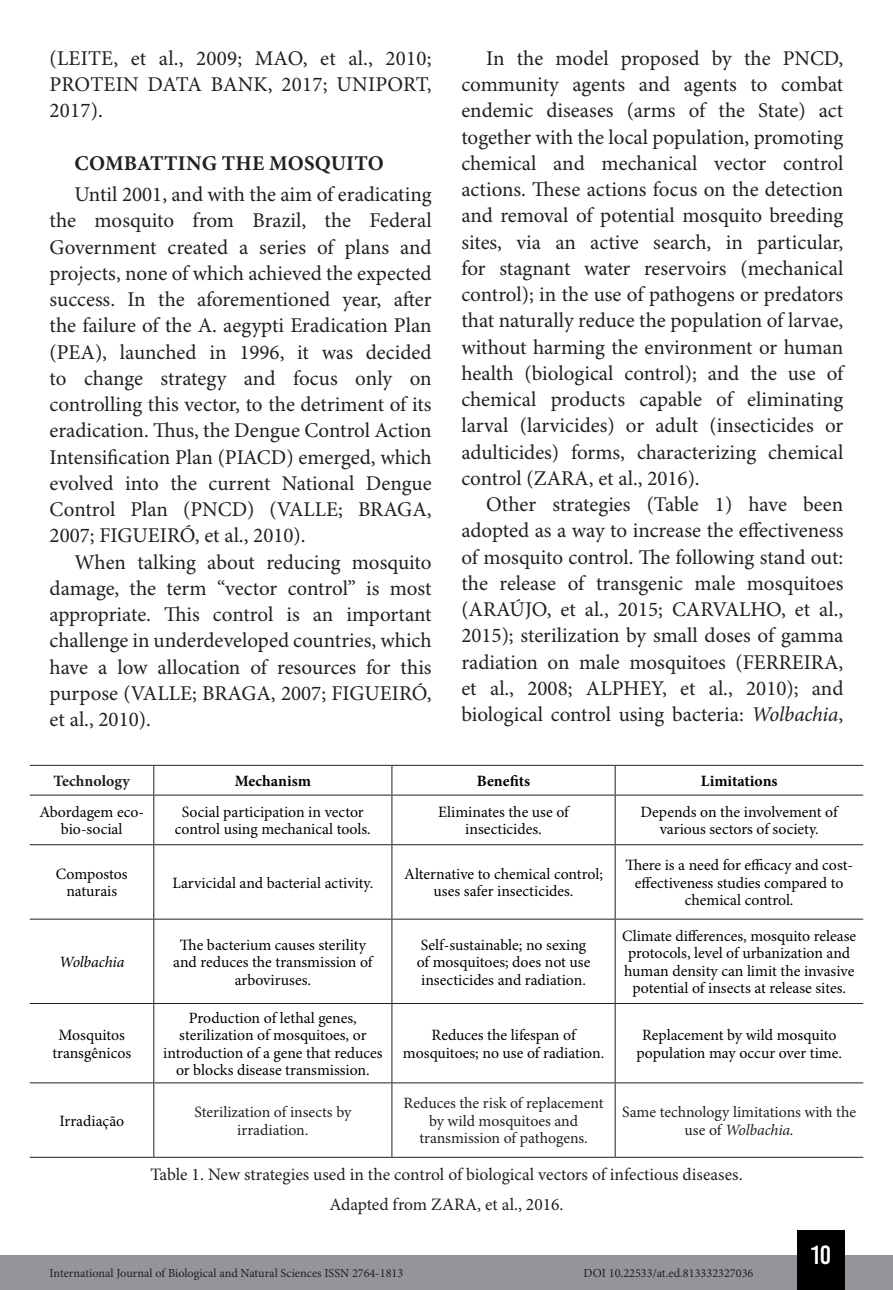
<style>
.page{position:relative;width:893px;height:1290px;background:#fff}
.page>*{position:absolute;margin:0;border:0;box-sizing:border-box;transform-origin:0 0}
.t1{font:26.25px "Bebas Kai";color:#fff}
.t2{font:21px/26.2px "Minion Pro";color:#231f20;text-align:justify}
.t3{font:700 21px "Minion Pro";letter-spacing:.01em;color:#231f20}
.t4{font:17.5px/29.4px "Minion Pro";color:#231f20;text-align:center}
.t5{font:15.75px/17.5px "Minion Pro";color:#000001;text-align:center}
.t6{font:15.75px/17.5px "Minion Pro";color:#231f20;text-align:center}
.t7{font:700 15.75px "Minion Pro";color:#000001}
.t8{font:700 15.75px "Minion Pro";color:#231f20}
.t9{font:italic 15.75px "Minion Pro";letter-spacing:-.01em;color:#000001}
.t10{font:12.25px "Minion Pro";color:#231f20}
.s1{font-style:italic}
</style>
<div class="page">
<div style="left:0;top:1255px;width:893px;height:35px;background:#939598"></div>
<div style="left:797px;top:1230px;width:48px;height:60px;background:#000"></div>
<hr style="left:30px;top:765px;width:124px;height:1px;background:#231f20">
<hr style="left:154px;top:765px;width:238px;height:1px;background:#231f20">
<svg style="left:153px;top:766px;width:1px;height:29px"></svg>
<hr style="left:392px;top:765px;width:223px;height:1px;background:#231f20">
<svg style="left:391px;top:766px;width:1px;height:29px"></svg>
<hr style="left:615px;top:765px;width:248px;height:1px;background:#231f20">
<svg style="left:615px;top:766px;width:1px;height:29px"></svg>
<hr style="left:30px;top:795px;width:124px;height:1px;background:#231f20">
<hr style="left:154px;top:795px;width:238px;height:1px;background:#231f20">
<hr style="left:153px;top:795px;width:1px;height:49px;background:#231f20">
<hr style="left:392px;top:795px;width:223px;height:1px;background:#231f20">
<hr style="left:391px;top:795px;width:1px;height:49px;background:#231f20">
<hr style="left:615px;top:795px;width:248px;height:1px;background:#231f20">
<hr style="left:615px;top:795px;width:1px;height:49px;background:#231f20">
<hr style="left:30px;top:844px;width:124px;height:1px;background:#231f20">
<hr style="left:154px;top:844px;width:238px;height:1px;background:#231f20">
<hr style="left:153px;top:845px;width:1px;height:74px;background:#231f20">
<hr style="left:392px;top:844px;width:223px;height:1px;background:#231f20">
<hr style="left:391px;top:845px;width:1px;height:74px;background:#231f20">
<hr style="left:615px;top:844px;width:248px;height:1px;background:#231f20">
<hr style="left:615px;top:845px;width:1px;height:74px;background:#231f20">
<hr style="left:30px;top:919px;width:124px;height:1px;background:#231f20">
<hr style="left:154px;top:919px;width:238px;height:1px;background:#231f20">
<hr style="left:153px;top:919px;width:1px;height:84px;background:#231f20">
<hr style="left:392px;top:919px;width:223px;height:1px;background:#231f20">
<hr style="left:391px;top:919px;width:1px;height:84px;background:#231f20">
<hr style="left:615px;top:919px;width:248px;height:1px;background:#231f20">
<hr style="left:615px;top:919px;width:1px;height:84px;background:#231f20">
<hr style="left:30px;top:1003px;width:124px;height:1px;background:#231f20">
<hr style="left:154px;top:1003px;width:238px;height:1px;background:#231f20">
<hr style="left:153px;top:1004px;width:1px;height:78px;background:#231f20">
<hr style="left:392px;top:1003px;width:223px;height:1px;background:#231f20">
<hr style="left:391px;top:1004px;width:1px;height:78px;background:#231f20">
<hr style="left:615px;top:1003px;width:248px;height:1px;background:#231f20">
<hr style="left:615px;top:1004px;width:1px;height:78px;background:#231f20">
<hr style="left:30px;top:1082px;width:124px;height:1px;background:#231f20">
<hr style="left:154px;top:1082px;width:238px;height:1px;background:#231f20">
<hr style="left:153px;top:1083px;width:1px;height:74px;background:#231f20">
<hr style="left:392px;top:1082px;width:223px;height:1px;background:#231f20">
<hr style="left:391px;top:1083px;width:1px;height:74px;background:#231f20">
<hr style="left:615px;top:1082px;width:248px;height:1px;background:#231f20">
<hr style="left:615px;top:1083px;width:1px;height:74px;background:#231f20">
<hr style="left:30px;top:1157px;width:124px;height:1px;background:#231f20">
<hr style="left:154px;top:1157px;width:238px;height:1px;background:#231f20">
<hr style="left:392px;top:1157px;width:223px;height:1px;background:#231f20">
<hr style="left:615px;top:1157px;width:248px;height:1px;background:#231f20">
<p class="t2" style="left:50px;top:46px;width:383px">(LEITE, et al., 2009; MAO, et al., 2010; PROTEIN DATA BANK, 2017; UNIPORT, 2017).</p>
<p class="t3" style="left:75px;top:148px;width:311px">COMBATTING THE MOSQUITO</p>
<p class="t2" style="left:50px;top:182px;width:384px;text-indent:25px">Until 2001, and with the aim of eradicating the mosquito from Brazil, the Federal Government created a series of plans and projects, none of which achieved the expected success. In the aforementioned year, after the failure of the A. aegypti Eradication Plan (PEA), launched in 1996, it was decided to change strategy and focus only on controlling this vector, to the detriment of its eradication. Thus, the Dengue Control Action Intensification Plan (PIACD) emerged, which evolved into the current National Dengue Control Plan (PNCD) (VALLE; BRAGA, 2007; FIGUEIRÓ, et al., 2010).</p>
<p class="t2" style="left:50px;top:550px;width:384px;text-indent:25px">When talking about reducing mosquito damage, the term “vector control” is most appropriate. This control is an important challenge in underdeveloped countries, which have a low allocation of resources for this purpose (VALLE; BRAGA, 2007; FIGUEIRÓ, et al., 2010).</p>
<p class="t2" style="left:461px;top:46px;width:383px;text-indent:25px">In the model proposed by the PNCD, community agents and agents to combat endemic diseases (arms of the State) act together with the local population, promoting chemical and mechanical vector control actions. These actions focus on the detection and removal of potential mosquito breeding sites, via an active search, in particular, for stagnant water reservoirs (mechanical control); in the use of pathogens or predators that naturally reduce the population of larvae, without harming the environment or human health (biological control); and the use of chemical products capable of eliminating larval (larvicides) or adult (insecticides or adulticides) forms, characterizing chemical control (ZARA, et al., 2016).</p>
<p class="t2" style="left:461px;top:492px;width:384px;text-indent:25px">Other strategies (Table 1) have been adopted as a way to increase the effectiveness of mosquito control. The following stand out: the release of transgenic male mosquitoes (ARAÚJO, et al., 2015; CARVALHO, et al., 2015); sterilization by small doses of gamma radiation on male mosquitoes (FERREIRA, et al., 2008; ALPHEY, et al., 2010); and biological control using bacteria: <span class="s1">Wolbachia</span>,</p>
<p class="t8" style="left:54px;top:770px;width:78px">Technology</p>
<p class="t7" style="left:235px;top:770px;width:78px">Mechanism</p>
<p class="t7" style="left:477px;top:770px;width:55px">Benefits</p>
<p class="t7" style="left:701px;top:770px;width:78px">Limitations</p>
<p class="t5" style="left:39px;top:804px;width:106px">Abordagem eco&shy;bio-social</p>
<p class="t5" style="left:175px;top:804px;width:198px">Social participation in vector control using mechanical tools.</p>
<p class="t5" style="left:438px;top:804px;width:132px">Eliminates the use of insecticides.</p>
<p class="t5" style="left:641px;top:804px;width:199px">Depends on the involvement of various sectors of society.</p>
<p class="t5" style="left:56px;top:866px;width:73px">Compostos naturais</p>
<p class="t5" style="left:172px;top:874px;width:202px">Larvicidal and bacterial activity.</p>
<p class="t5" style="left:404px;top:866px;width:200px">Alternative to chemical control; uses safer insecticides.</p>
<p class="t5" style="left:625px;top:857px;width:229px">There is a need for efficacy and cost&shy;effectiveness studies compared to chemical control.</p>
<p class="t9" style="left:59px;top:951px;width:67px">Wolbachia</p>
<p class="t5" style="left:52px;top:1027px;width:80px">Mosquitos transgênicos</p>
<p class="t5" style="left:173px;top:936px;width:201px">The bacterium causes sterility and reduces the transmission of arboviruses.</p>
<p class="t5" style="left:417px;top:936px;width:175px;text-align:left">Self-sustainable; no sexing of mosquitoes; does not use insecticides and radiation.</p>
<p class="t5" style="left:622px;top:927px;width:236px">Climate differences, mosquito release protocols, level of urbanization and human density can limit the invasive potential of insects at release sites.</p>
<p class="t5" style="left:163px;top:1009px;width:221px">Production of lethal genes, sterilization of mosquitoes, or introduction of a gene that reduces or blocks disease transmission.</p>
<p class="t5" style="left:403px;top:1027px;width:203px">Reduces the lifespan of mosquitoes; no use of radiation.</p>
<p class="t5" style="left:636px;top:1027px;width:207px">Replacement by wild mosquito population may occur over time.</p>
<p class="t5" style="left:59px;top:1112px;width:66px">Irradiação</p>
<p class="t6" style="left:194px;top:1104px;width:158px">Sterilization of insects by irradiation.</p>
<p class="t6" style="left:404px;top:1095px;width:201px">Reduces the risk of replacement by wild mosquitoes and transmission of pathogens.</p>
<p class="t6" style="left:622px;top:1104px;width:235px">Same technology limitations with the use of <span class="s1">Wolbachia.</span></p>
<p class="t4" style="left:150px;top:1160px;width:594px">Table 1. New strategies used in the control of biological vectors of infectious diseases.<br>Adapted from ZARA, et al., 2016.</p>
<p class="t10" style="left:50px;top:1266px;width:355px">International Journal of Biological and Natural Sciences ISSN 2764-1813</p>
<p class="t10" style="left:584px;top:1266px;width:171px">DOI 10.22533/at.ed.813332327036</p>
<p class="t1" style="left:811px;top:1241px;width:22px">10</p>
</div>
